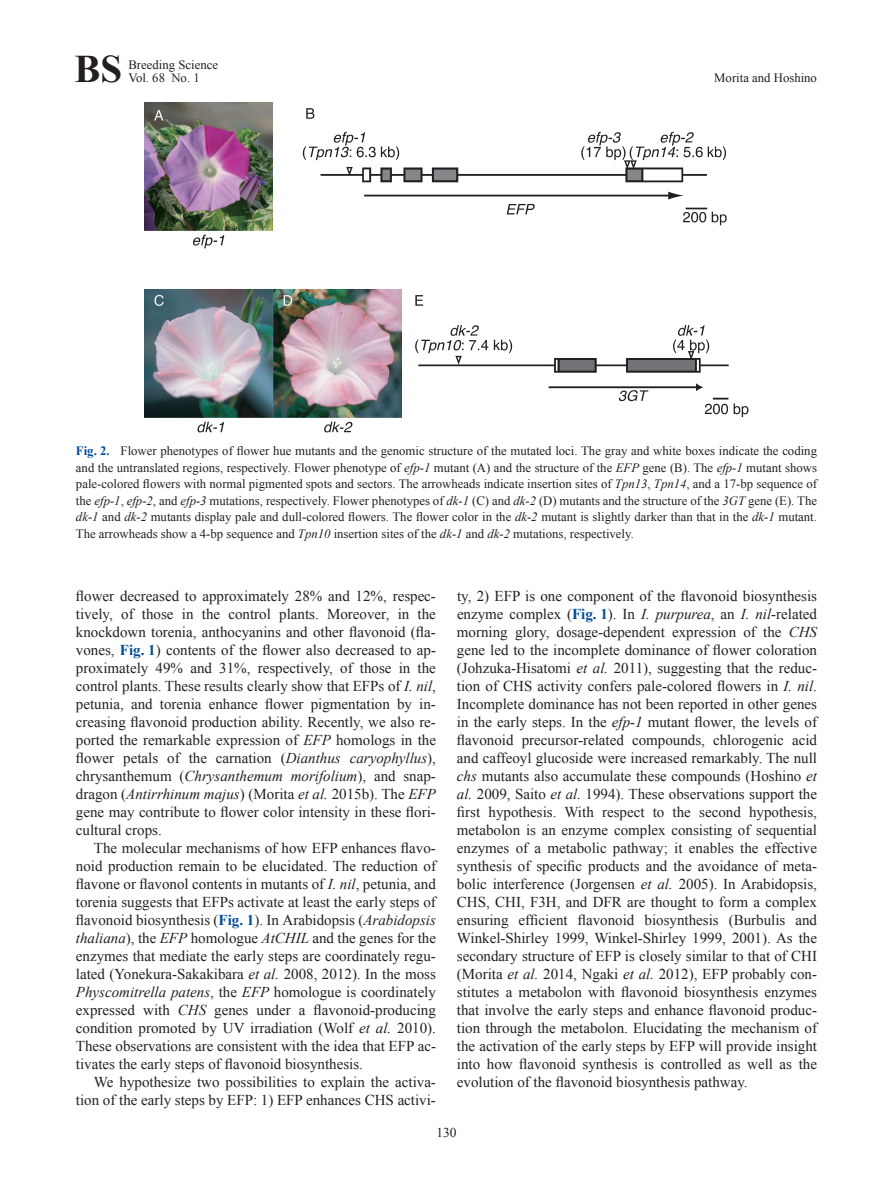
<style>
.page{position:relative;width:893px;height:1183px;background:#fff}
.page>*{position:absolute;margin:0;border:0;box-sizing:border-box;transform-origin:0 0}
.t1{font:700 39px "Times New Roman";color:#231f20}
.t2{font:15px/18px "Times New Roman";color:#231f20;text-align:justify}
.t3{font:13.5px "Times New Roman";color:#231f20}
.t4{font:12.75px/16.5px "Times New Roman";color:#231f20;text-align:justify}
.s1{font-weight:700;color:#014c98}
.s2{font-style:italic}
</style>
<div class="page">
<img style="left:144px;top:102px;width:605px;height:330px">
<h1 class="t1" style="left:74px;top:42px;width:49px">BS</h1>
<p class="t4" style="left:128px;top:58px;width:91px;line-height:12.8px">Breeding Science<br>Vol. 68 No. 1</p>
<p class="t4" style="left:714px;top:69px;width:104px">Morita and Hoshino</p>
<p class="t4" style="left:76px;top:442px;width:743px"><span class="s1">Fig. 2.</span> Flower phenotypes of flower hue mutants and the genomic structure of the mutated loci. The gray and white boxes indicate the coding and the untranslated regions, respectively. Flower phenotype of <span class="s2">efp-1</span> mutant (A) and the structure of the <span class="s2">EFP</span> gene (B). The <span class="s2">efp-1</span> mutant shows pale-colored flowers with normal pigmented spots and sectors. The arrowheads indicate insertion sites of <span class="s2">Tpn13</span>, <span class="s2">Tpn14</span>, and a 17-bp sequence of the <span class="s2">efp-1</span>, <span class="s2">efp-2</span>, and <span class="s2">efp-3</span> mutations, respectively. Flower phenotypes of <span class="s2">dk-1</span> (C) and <span class="s2">dk-2</span> (D) mutants and the structure of the <span class="s2">3GT</span> gene (E). The <span class="s2">dk-1</span> and <span class="s2">dk-2</span> mutants display pale and dull-colored flowers. The flower color in the <span class="s2">dk-2</span> mutant is slightly darker than that in the <span class="s2">dk-1</span> mutant.<br>The arrowheads show a 4-bp sequence and <span class="s2">Tpn10</span> insertion sites of the <span class="s2">dk-1</span> and <span class="s2">dk-2</span> mutations, respectively.</p>
<p class="t2" style="left:76px;top:586px;width:362px">flower decreased to approximately 28% and 12%, respec&shy;tively, of those in the control plants. Moreover, in the knockdown torenia, anthocyanins and other flavonoid (fla&shy;vones, <span class="s1">Fig. 1</span>) contents of the flower also decreased to ap&shy;proximately 49% and 31%, respectively, of those in the control plants. These results clearly show that EFPs of <span class="s2">I. nil</span>, petunia, and torenia enhance flower pigmentation by in&shy;creasing flavonoid production ability. Recently, we also re&shy;ported the remarkable expression of <span class="s2">EFP</span> homologs in the flower petals of the carnation (<span class="s2">Dianthus caryophyllus</span>), chrysanthemum (<span class="s2">Chrysanthemum morifolium</span>), and snap&shy;dragon (<span class="s2">Antirrhinum majus</span>) (Morita <span class="s2">et al.</span> 2015b). The <span class="s2">EFP </span>gene may contribute to flower color intensity in these flori&shy;cultural crops.</p>
<p class="t2" style="left:76px;top:838px;width:362px;text-indent:18px">The molecular mechanisms of how EFP enhances flavo&shy;noid production remain to be elucidated. The reduction of flavone or flavonol contents in mutants of <span class="s2">I. nil</span>, petunia, and torenia suggests that EFPs activate at least the early steps of flavonoid biosynthesis (<span class="s1">Fig. 1</span>). In Arabidopsis (<span class="s2">Arabidopsis thaliana</span>), the <span class="s2">EFP</span> homologue <span class="s2">AtCHIL</span> and the genes for the enzymes that mediate the early steps are coordinately regu&shy;lated (Yonekura-Sakakibara <span class="s2">et al.</span> 2008, 2012). In the moss <span class="s2">Physcomitrella patens</span>, the <span class="s2">EFP</span> homologue is coordinately expressed with <span class="s2">CHS</span> genes under a flavonoid-producing condition promoted by UV irradiation (Wolf <span class="s2">et al.</span> 2010).<br>These observations are consistent with the idea that EFP ac&shy;tivates the early steps of flavonoid biosynthesis.</p>
<p class="t2" style="left:76px;top:1072px;width:361px;text-align:right">We hypothesize two possibilities to explain the activa&shy;tion of the early steps by EFP: 1) EFP enhances CHS activi-</p>
<p class="t2" style="left:457px;top:586px;width:362px">ty, 2) EFP is one component of the flavonoid biosynthesis enzyme complex (<span class="s1">Fig. 1</span>). In <span class="s2">I. purpurea</span>, an <span class="s2">I. nil-</span>related morning glory, dosage-dependent expression of the <span class="s2">CHS </span>gene led to the incomplete dominance of flower coloration (Johzuka-Hisatomi <span class="s2">et al.</span> 2011), suggesting that the reduc&shy;tion of CHS activity confers pale-colored flowers in <span class="s2">I. nil</span>.<br>Incomplete dominance has not been reported in other genes in the early steps. In the <span class="s2">efp-1</span> mutant flower, the levels of flavonoid precursor-related compounds, chlorogenic acid and caffeoyl glucoside were increased remarkably. The null <span class="s2">chs</span> mutants also accumulate these compounds (Hoshino <span class="s2">et al.</span> 2009, Saito <span class="s2">et al.</span> 1994). These observations support the first hypothesis. With respect to the second hypothesis, metabolon is an enzyme complex consisting of sequential enzymes of a metabolic pathway; it enables the effective synthesis of specific products and the avoidance of meta&shy;bolic interference (Jorgensen <span class="s2">et al.</span> 2005). In Arabidopsis, CHS, CHI, F3H, and DFR are thought to form a complex ensuring efficient flavonoid biosynthesis (Burbulis and Winkel-Shirley 1999, Winkel-Shirley 1999, 2001). As the secondary structure of EFP is closely similar to that of CHI (Morita <span class="s2">et al.</span> 2014, Ngaki <span class="s2">et al.</span> 2012), EFP probably con&shy;stitutes a metabolon with flavonoid biosynthesis enzymes that involve the early steps and enhance flavonoid produc&shy;tion through the metabolon. Elucidating the mechanism of the activation of the early steps by EFP will provide insight into how flavonoid synthesis is controlled as well as the evolution of the flavonoid biosynthesis pathway.</p>
<p class="t3" style="left:436px;top:1123px;width:22px">130</p>
</div>
